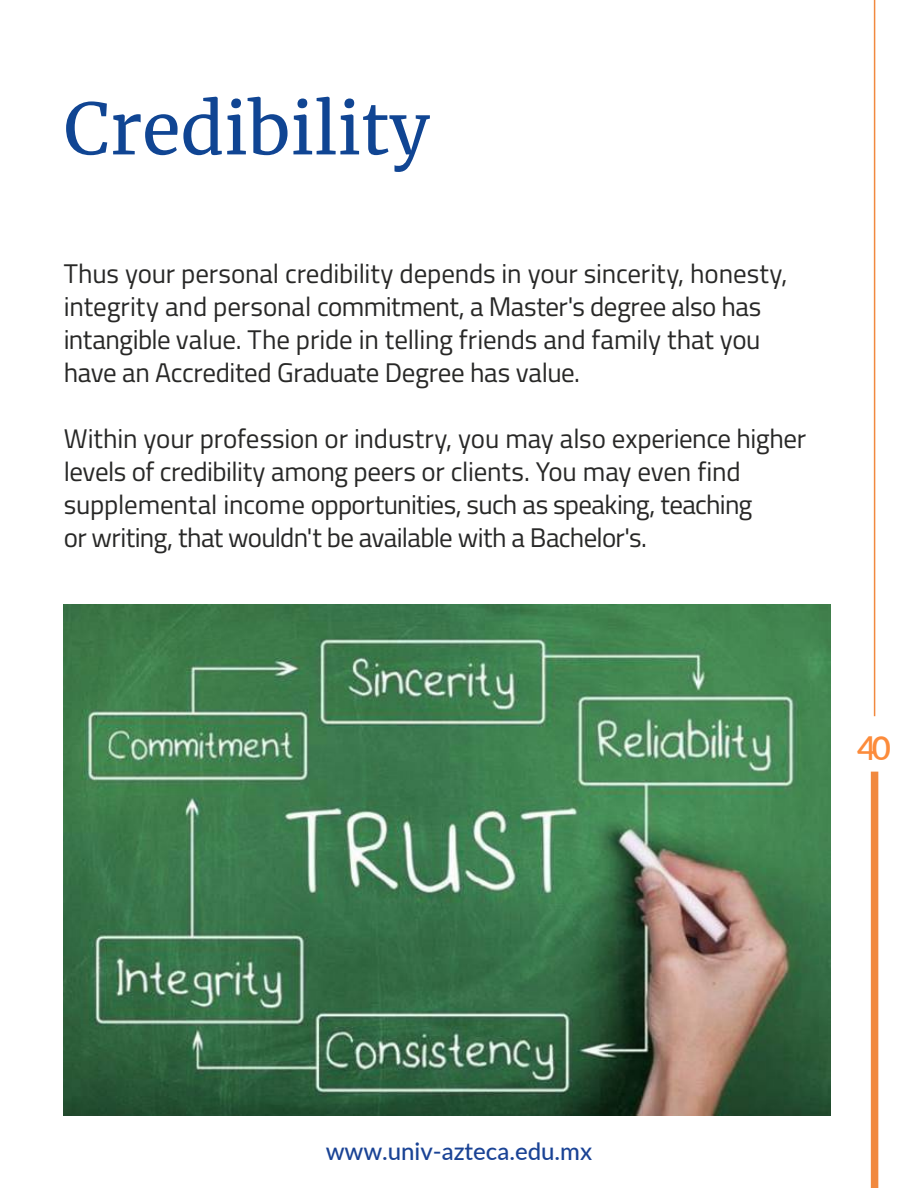
<style>
.page{position:relative;width:918px;height:1188px;background:#fff}
.page>*{position:absolute;margin:0;border:0;box-sizing:border-box;transform-origin:0 0}
.t1{font:70.5px "Merriweather";color:#104593}
.t2{font:600 33px "Lato";color:#fc8b3b}
.t3{font:27px/33px "Titillium";letter-spacing:-.01em;color:#282827}
.t4{font:500 24px "Lato";color:#1a4395}
</style>
<div class="page">
<div style="left:871px;top:772px;width:7px;height:416px;background:#f1893f"></div>
<hr style="left:874px;top:0;width:1px;height:716px;background:#f1893f">
<img style="left:64px;top:604px;width:767px;height:512px">
<h1 class="t1" style="left:64px;top:80px;width:368px">Credibility</h1>
<p class="t3" style="left:64px;top:256px;width:725px">Thus your personal credibility depends in your sincerity, honesty, integrity and personal commitment, a Master's degree also has intangible value. The pride in telling friends and family that you have an Accredited Graduate Degree has value.</p>
<p class="t3" style="left:64px;top:421px;width:744px">Within your profession or industry, you may also experience higher levels of credibility among peers or clients. You may even find supplemental income opportunities, such as speaking, teaching<br>or writing, that wouldn't be available with a Bachelor's.</p>
<p class="t2" style="left:857px;top:724px;width:35px">40</p>
<p class="t4" style="left:326px;top:1134px;width:268px">www.univ-azteca.edu.mx</p>
</div>
